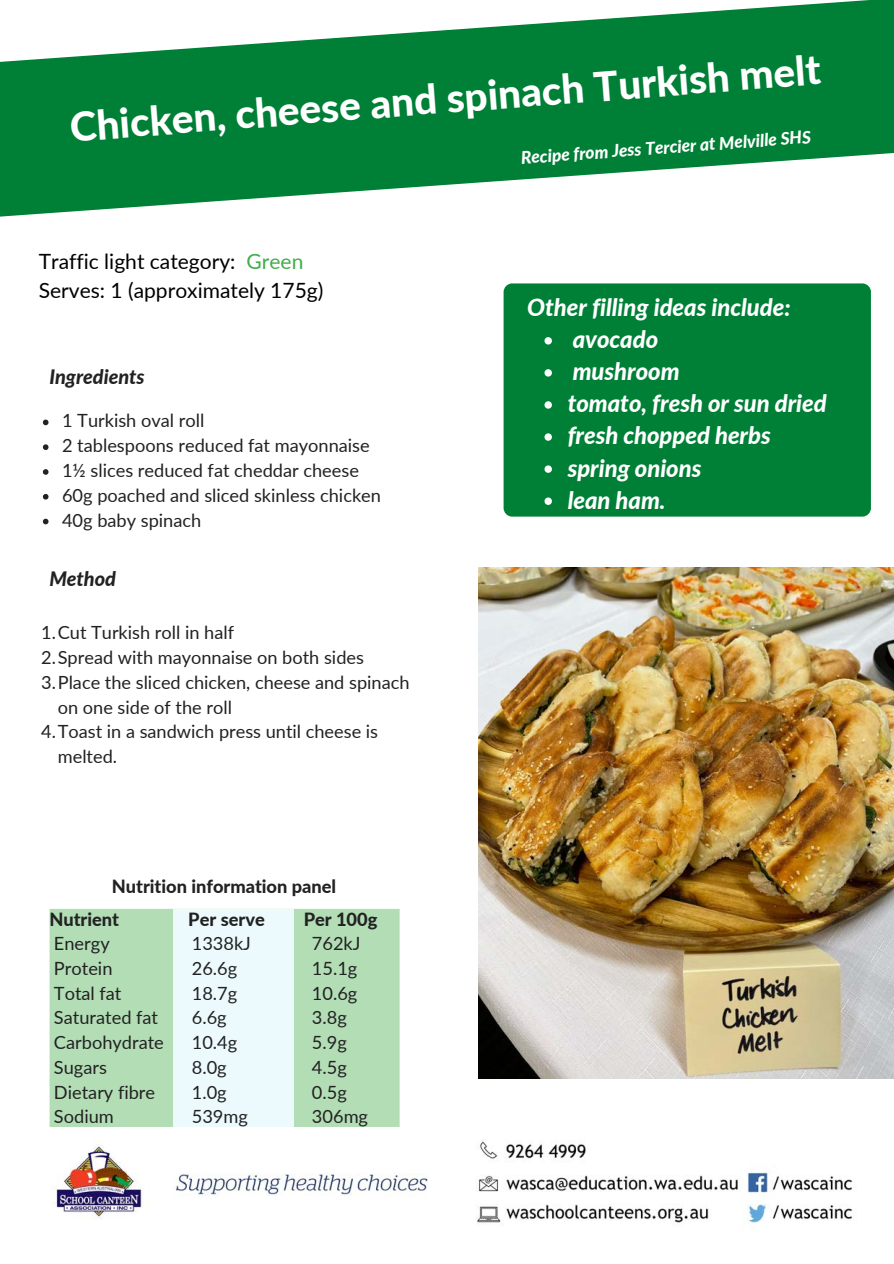
<style>
.page{position:relative;width:894px;height:1264px;background:#fff}
.page>*{position:absolute;margin:0;border:0;box-sizing:border-box;transform-origin:0 0}
.t1{font:800 40.5px "Lato";color:#fff}
.t2{font:italic 800 23.85px "Lato";color:#fff}
.t3{font:21px "Lato";color:#000}
.t4{font:italic 800 19.8px "Lato";color:#222}
.t5{font:18.15px/24.8px "Lato";color:#222}
.t6{font:800 18.15px "Lato";color:#222}
.t7{font:italic 800 17.25px "Lato";color:#fff}
.s1{color:#41ad49}
</style>
<div class="page">
<svg style="left:0;top:0;width:893px;height:217px;fill:#008037"></svg>
<div style="left:49px;top:908px;width:350px;height:242px;background:#b2ddb5"></div>
<div style="left:173px;top:909px;width:121px;height:219px;background:#edfafd"></div>
<img style="left:476px;top:1140px;width:379px;height:89px">
<img style="left:49px;top:1127px;width:379px;height:92px">
<div style="left:503px;top:283px;width:368px;height:234px;background:#008037"></div>
<img style="left:478px;top:567px;width:415px;height:511px">
<svg style="left:43px;top:419px;width:5px;height:6px"></svg>
<svg style="left:43px;top:444px;width:5px;height:6px"></svg>
<svg style="left:43px;top:469px;width:5px;height:6px"></svg>
<svg style="left:43px;top:494px;width:5px;height:5px"></svg>
<svg style="left:43px;top:518px;width:5px;height:6px"></svg>
<svg style="left:544px;top:337px;width:7px;height:7px"></svg>
<svg style="left:544px;top:369px;width:7px;height:7px"></svg>
<svg style="left:544px;top:401px;width:7px;height:7px"></svg>
<svg style="left:544px;top:433px;width:7px;height:8px"></svg>
<svg style="left:544px;top:465px;width:7px;height:8px"></svg>
<svg style="left:544px;top:497px;width:7px;height:8px"></svg>
<p class="t1" style="left:68px;top:99px;width:754px;rotate:-4deg">Chicken, cheese and spinach Turkish melt</p>
<p class="t7" style="left:520px;top:147px;width:292px;rotate:-4deg">Recipe from Jess Tercier at Melville SHS</p>
<p class="t3" style="left:39px;top:248px;width:266px">Traffic light category: <span class="s1">Green</span></p>
<p class="t3" style="left:39px;top:277px;width:286px">Serves: 1 (approximately 175g)</p>
<p class="t4" style="left:49px;top:364px;width:97px">Ingredients</p>
<p class="t5" style="left:62px;top:408px;width:144px">1 Turkish oval roll</p>
<p class="t5" style="left:62px;top:433px;width:309px">2 tablespoons reduced fat mayonnaise</p>
<p class="t5" style="left:62px;top:457px;width:298px">1½ slices reduced fat cheddar cheese</p>
<p class="t5" style="left:62px;top:482px;width:320px">60g poached and sliced skinless chicken</p>
<p class="t5" style="left:62px;top:507px;width:141px">40g baby spinach</p>
<p class="t4" style="left:49px;top:566px;width:68px">Method</p>
<p class="t5" style="left:41px;top:620px;width:194px">1.Cut Turkish roll in half</p>
<p class="t5" style="left:41px;top:644px;width:324px">2.Spread with mayonnaise on both sides</p>
<p class="t5" style="left:58px;top:669px;width:353px;text-indent:-17px">3.Place the sliced chicken, cheese and spinach on one side of the roll</p>
<p class="t5" style="left:58px;top:719px;width:322px;text-indent:-17px">4.Toast in a sandwich press until cheese is melted.</p>
<p class="t6" style="left:112px;top:874px;width:226px">Nutrition information panel</p>
<p class="t6" style="left:49px;top:908px;width:71px">Nutrient</p>
<p class="t6" style="left:188px;top:908px;width:78px">Per serve</p>
<p class="t6" style="left:303px;top:908px;width:75px">Per 100g</p>
<p class="t5" style="left:54px;top:930px;width:57px">Energy</p>
<p class="t5" style="left:54px;top:955px;width:60px">Protein</p>
<p class="t5" style="left:54px;top:980px;width:69px">Total fat</p>
<p class="t5" style="left:54px;top:1004px;width:106px">Saturated fat</p>
<p class="t5" style="left:54px;top:1029px;width:111px">Carbohydrate</p>
<p class="t5" style="left:54px;top:1054px;width:54px">Sugars</p>
<p class="t5" style="left:54px;top:1079px;width:103px">Dietary fibre</p>
<p class="t5" style="left:54px;top:1103px;width:61px">Sodium</p>
<p class="t5" style="left:192px;top:930px;width:61px">1338kJ</p>
<p class="t5" style="left:192px;top:955px;width:47px">26.6g</p>
<p class="t5" style="left:192px;top:980px;width:47px">18.7g</p>
<p class="t5" style="left:192px;top:1004px;width:36px">6.6g</p>
<p class="t5" style="left:192px;top:1029px;width:47px">10.4g</p>
<p class="t5" style="left:192px;top:1054px;width:36px">8.0g</p>
<p class="t5" style="left:192px;top:1079px;width:36px">1.0g</p>
<p class="t5" style="left:192px;top:1103px;width:58px">539mg</p>
<p class="t5" style="left:312px;top:930px;width:50px">762kJ</p>
<p class="t5" style="left:312px;top:955px;width:47px">15.1g</p>
<p class="t5" style="left:312px;top:980px;width:47px">10.6g</p>
<p class="t5" style="left:312px;top:1004px;width:36px">3.8g</p>
<p class="t5" style="left:312px;top:1029px;width:36px">5.9g</p>
<p class="t5" style="left:312px;top:1054px;width:36px">4.5g</p>
<p class="t5" style="left:312px;top:1079px;width:36px">0.5g</p>
<p class="t5" style="left:312px;top:1103px;width:58px">306mg</p>
<p class="t2" style="left:527px;top:292px;width:265px">Other filling ideas include:</p>
<p class="t2" style="left:572px;top:325px;width:87px">avocado</p>
<p class="t2" style="left:572px;top:357px;width:108px">mushroom</p>
<p class="t2" style="left:567px;top:389px;width:260px">tomato, fresh or sun dried</p>
<p class="t2" style="left:567px;top:421px;width:204px">fresh chopped herbs</p>
<p class="t2" style="left:567px;top:453px;width:135px">spring onions</p>
<p class="t2" style="left:567px;top:485px;width:99px">lean ham.</p>
</div>
